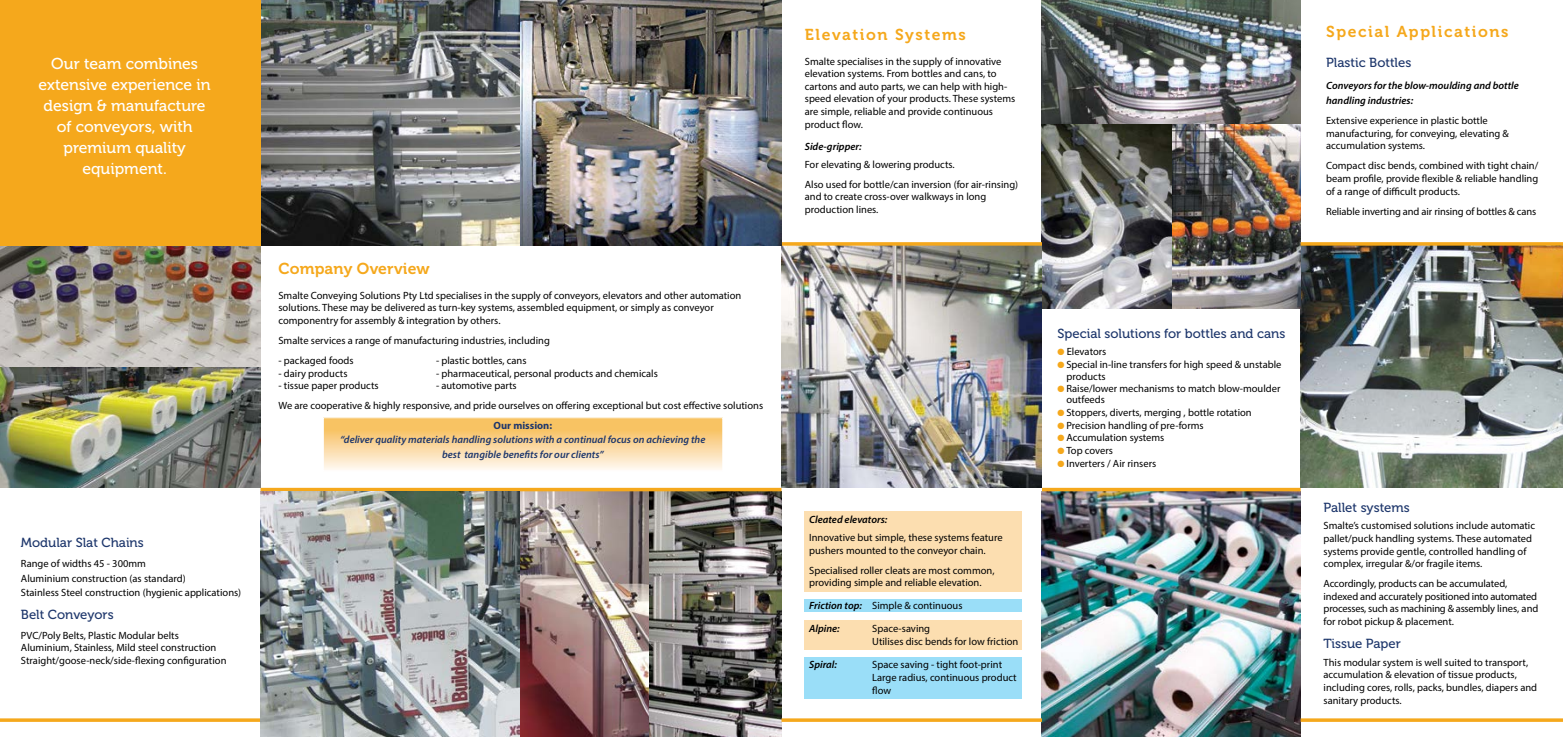
<style>
.page{position:relative;width:1563px;height:737px;background:#fff}
.page>*{position:absolute;margin:0;border:0;box-sizing:border-box;transform-origin:0 0}
.t1{font:15.75px/21px "Museo 500";color:#fff;text-align:center}
.t2{font:15.75px "Museo 700";letter-spacing:.1em;color:#f5a81c}
.t3{font:15.75px "Museo 700";letter-spacing:.01em;color:#f5a81c}
.t4{font:13.12px "Museo 500";color:#1e376c}
.t5{font:10.5px/12.6px "Myriad Pro";color:#000}
.t6{font:italic 600 10.5px/14.9px "Myriad Pro";color:#1e376c;text-align:center}
.t7{font:italic 600 10.5px/14.9px "Myriad Pro";color:#000}
.t8{font:700 10.5px "Myriad Pro";color:#1e376c}
.s1{font-weight:600;font-style:italic}
.s2{color:#f5a81c}
</style>
<div class="page">
<img style="left:0;top:246px;width:260px;height:122px">
<img style="left:1300px;top:246px;width:263px;height:242px">
<img style="left:260px;top:491px;width:521px;height:246px">
<svg style="left:325px;top:419px;width:396px;height:50px;background:#fad69a"></svg>
<div style="left:323px;top:417px;width:400px;height:54px;border:1px solid #fff"></div>
<img style="left:261px;top:0;width:520px;height:246px">
<img style="left:1171px;top:125px;width:129px;height:184px">
<img style="left:1042px;top:491px;width:258px;height:246px">
<img style="left:1042px;top:123px;width:129px;height:186px">
<div style="left:0;top:0;width:261px;height:246px;background:#f5a81c"></div>
<svg style="left:0;top:718px;width:260px;height:4px"></svg>
<hr style="left:260px;top:488px;width:521px;height:3px;background:#f5a81c">
<img style="left:781px;top:246px;width:260px;height:242px">
<div style="left:804px;top:511px;width:217px;height:80px;background:#fcdeb0"></div>
<div style="left:804px;top:619px;width:217px;height:30px;background:#fcdeb0"></div>
<div style="left:804px;top:599px;width:217px;height:12px;background:#9adef8"></div>
<div style="left:804px;top:657px;width:217px;height:41px;background:#9adef8"></div>
<img style="left:1042px;top:0;width:258px;height:123px">
<svg style="left:781px;top:718px;width:261px;height:4px"></svg>
<svg style="left:1300px;top:718px;width:263px;height:4px"></svg>
<svg style="left:1300px;top:242px;width:263px;height:4px"></svg>
<hr style="left:1042px;top:488px;width:258px;height:3px;background:#f5a81c">
<svg style="left:781px;top:242px;width:261px;height:4px"></svg>
<img style="left:0;top:368px;width:261px;height:120px">
<h1 class="t1" style="left:39px;top:54px;width:174px">Our team combines extensive experience in design &amp; manufacture of conveyors, with premium quality equipment.</h1>
<p class="t4" style="left:21px;top:535px;width:124px">Modular Slat Chains</p>
<p class="t5" style="left:21px;top:556px;width:166px;line-height:14.9px">Range of widths 45 - 300mm<br>Aluminium construction (as standard)</p>
<p class="t5" style="left:21px;top:585px;width:222px">Stainless Steel construction (hygienic applications)</p>
<p class="t4" style="left:21px;top:607px;width:94px">Belt Conveyors</p>
<p class="t5" style="left:21px;top:629px;width:207px">PVC/Poly Belts, Plastic Modular belts<br>Aluminium, Stainless, Mild steel construction<br>Straight/goose-neck/side-flexing configuration</p>
<h1 class="t3" style="left:278px;top:259px;width:153px">Company Overview</h1>
<p class="t5" style="left:278px;top:289px;width:464px">Smalte Conveying Solutions Pty Ltd specialises in the supply of conveyors, elevators and other automation solutions. These may be delivered as turn-key systems, assembled equipment, or simply as conveyor componentry for assembly &amp; integration by others.</p>
<p class="t5" style="left:278px;top:334px;width:273px">Smalte services a range of manufacturing industries, including</p>
<p class="t5" style="left:278px;top:354px;width:77px">- packaged foods</p>
<p class="t5" style="left:436px;top:354px;width:92px">- plastic bottles, cans</p>
<p class="t5" style="left:278px;top:366px;width:71px">- dairy products</p>
<p class="t5" style="left:436px;top:366px;width:223px">- pharmaceutical, personal products and chemicals</p>
<p class="t5" style="left:278px;top:379px;width:102px">- tissue paper products</p>
<p class="t5" style="left:278px;top:375px;width:486px;line-height:20px;text-indent:158px">- automotive parts<br>We are cooperative &amp; highly responsive, and pride ourselves on offering exceptional but cost effective solutions</p>
<p class="t8" style="left:493px;top:419px;width:60px">Our mission:</p>
<p class="t6" style="left:340px;top:432px;width:367px">“deliver quality materials handling solutions with a continual focus on achieving the best tangible benefits for our clients”</p>
<h1 class="t2" style="left:805px;top:25px;width:163px">Elevation Systems</h1>
<p class="t5" style="left:805px;top:55px;width:212px">Smalte specialises in the supply of innovative elevation systems. From bottles and cans, to cartons and auto parts, we can help with high&shy;speed elevation of your products. These systems are simple, reliable and provide continuous product flow.</p>
<p class="t7" style="left:805px;top:139px;width:58px">Side-gripper:</p>
<p class="t5" style="left:805px;top:154px;width:215px;line-height:20px">For elevating &amp; lowering products.<br>Also used for bottle/can inversion (for air-rinsing)</p>
<p class="t5" style="left:805px;top:190px;width:183px">and to create cross-over walkways in long production lines.</p>
<h1 class="t2" style="left:1326px;top:23px;width:184px">Special Applications</h1>
<p class="t4" style="left:1326px;top:55px;width:87px">Plastic Bottles</p>
<p class="t7" style="left:1326px;top:78px;width:194px">Conveyors for the blow-moulding and bottle handling industries:</p>
<p class="t5" style="left:1326px;top:114px;width:184px">Extensive experience in plastic bottle manufacturing, for conveying, elevating &amp; accumulation systems.</p>
<p class="t5" style="left:1326px;top:159px;width:214px;text-align:justify">Compact disc bends, combined with tight chain/ beam profile, provide flexible &amp; reliable handling of a range of difficult products.</p>
<p class="t5" style="left:1326px;top:205px;width:212px">Reliable inverting and air rinsing of bottles &amp; cans</p>
<p class="t7" style="left:809px;top:512px;width:80px">Cleated elevators:</p>
<p class="t5" style="left:809px;top:531px;width:195px">Innovative but simple, these systems feature pushers mounted to the conveyor chain.</p>
<p class="t5" style="left:809px;top:563px;width:187px">Specialised roller cleats are most common, providing simple and reliable elevation.</p>
<p class="t5" style="left:809px;top:598px;width:155px"><span class="s1">Friction top:</span> Simple &amp; continuous</p>
<p class="t7" style="left:809px;top:621px;width:32px">Alpine:</p>
<p class="t5" style="left:872px;top:622px;width:148px">Space-saving<br>Utilises disc bends for low friction</p>
<p class="t7" style="left:809px;top:657px;width:29px">Spiral:</p>
<p class="t5" style="left:872px;top:658px;width:146px">Space saving - tight foot-print<br>Large radius, continuous product flow</p>
<p class="t4" style="left:1057px;top:326px;width:229px">Special solutions for bottles and cans</p>
<p class="t5" style="left:1057px;top:345px;width:50px"><span class="s2">●</span> Elevators</p>
<p class="t5" style="left:1066px;top:358px;width:217px;line-height:12px;text-indent:-9px"><span class="s2">●</span> Special in-line transfers for high speed &amp; unstable products</p>
<p class="t5" style="left:1066px;top:383px;width:216px;line-height:11.1px;text-indent:-9px"><span class="s2">●</span> Raise/lower mechanisms to match blow-moulder outfeeds</p>
<p class="t5" style="left:1057px;top:406px;width:196px"><span class="s2">●</span> Stoppers, diverts, merging , bottle rotation</p>
<p class="t5" style="left:1057px;top:418px;width:148px"><span class="s2">●</span> Precision handling of pre-forms</p>
<p class="t5" style="left:1057px;top:431px;width:108px"><span class="s2">●</span> Accumulation systems</p>
<p class="t5" style="left:1057px;top:444px;width:57px"><span class="s2">●</span> Top covers</p>
<p class="t5" style="left:1057px;top:457px;width:100px"><span class="s2">●</span> Inverters / Air rinsers</p>
<p class="t4" style="left:1323px;top:500px;width:88px">Pallet systems</p>
<p class="t5" style="left:1323px;top:519px;width:213px">Smalte’s customised solutions include automatic pallet/puck handling systems. These automated systems provide gentle, controlled handling of complex, irregular &amp;/or fragile items.</p>
<p class="t5" style="left:1323px;top:577px;width:216px">Accordingly, products can be accumulated, indexed and accurately positioned into automated processes, such as machining &amp; assembly lines, and for robot pickup &amp; placement.</p>
<p class="t4" style="left:1323px;top:636px;width:79px">Tissue Paper</p>
<p class="t5" style="left:1323px;top:655px;width:215px">This modular system is well suited to transport, accumulation &amp; elevation of tissue products, including cores, rolls, packs, bundles, diapers and sanitary products.</p>
</div>
